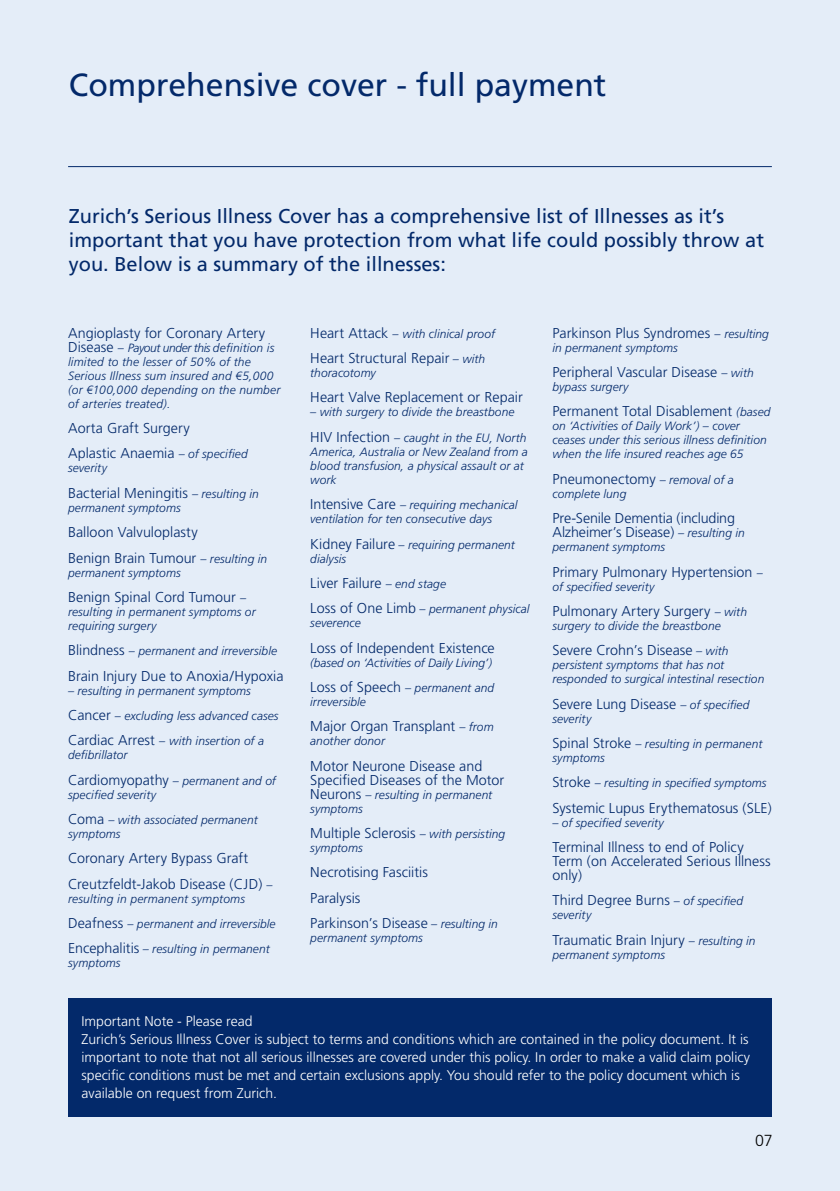
<style>
.page{position:relative;width:840px;height:1191px;background:#fff}
.page>*{position:absolute;margin:0;border:0;box-sizing:border-box;transform-origin:0 0}
.t1{font:32px "Frutiger";color:#03296a}
.t2{font:20px/24px "Frutiger";color:#03296a}
.t3{font:300 16px "Frutiger";color:#000}
.t4{font:300 14.4px/25.4px "Frutiger";color:#03296a}
.t5{font:300 14px/18px "Frutiger";color:#fff}
.t6{font:italic 300 12px/14px "Frutiger";letter-spacing:.005em;color:#03296a}
.s1{font-style:normal;font-size:14.4px}
.s2{font-style:italic;font-size:12px}
</style>
<div class="page">
<div style="left:0;top:0;width:839px;height:1191px;background:#e4edf8"></div>
<hr style="left:68px;top:166px;width:703px;height:1px;background:#03296a">
<div style="left:69px;top:998px;width:702px;height:119px;background:#03296a"></div>
<h1 class="t1" style="left:69px;top:66px;width:538px">Comprehensive cover - full payment</h1>
<h2 class="t2" style="left:69px;top:204px;width:696px">Zurich’s Serious Illness Cover has a comprehensive list of Illnesses as it’s important that you have protection from what life could possibly throw at you. Below is a summary of the illnesses:</h2>
<p class="t4" style="left:68px;top:320px;width:198px">Angioplasty for Coronary Artery</p>
<p class="t6" style="left:68px;top:341px;width:214px"><span class="s1">Disease</span> – Payout under this definition is limited to the lesser of 50% of the Serious Illness sum insured and €5,000 (or €100,000 depending on the number of arteries treated).</p>
<p class="t4" style="left:68px;top:416px;width:181px">Aorta Graft Surgery<br>Aplastic Anaemia <span class="s2">– of specified</span></p>
<p class="t6" style="left:68px;top:461px;width:40px">severity</p>
<p class="t4" style="left:68px;top:480px;width:192px">Bacterial Meningitis <span class="s2">– resulting in</span></p>
<p class="t6" style="left:68px;top:501px;width:114px">permanent symptoms</p>
<p class="t4" style="left:68px;top:520px;width:200px">Balloon Valvuloplasty<br>Benign Brain Tumour <span class="s2">– resulting in</span></p>
<p class="t6" style="left:68px;top:565px;width:114px">permanent symptoms</p>
<p class="t4" style="left:68px;top:584px;width:179px">Benign Spinal Cord Tumour <span class="s2">–</span></p>
<p class="t6" style="left:68px;top:605px;width:189px">resulting in permanent symptoms or requiring surgery</p>
<p class="t6" style="left:68px;top:644px;width:210px"><span class="s1">Blindness</span> – permanent and irreversible</p>
<p class="t4" style="left:68px;top:663px;width:217px">Brain Injury Due to Anoxia/Hypoxia</p>
<p class="t6" style="left:68px;top:678px;width:212px;line-height:25.4px">– resulting in permanent symptoms<br><span class="s1">Cancer</span> – excluding less advanced cases<br><span class="s1">Cardiac Arrest</span> – with insertion of a</p>
<p class="t6" style="left:68px;top:742px;width:209px;line-height:25.4px">defibrillator<br><span class="s1">Cardiomyopathy</span> – permanent and of</p>
<p class="t6" style="left:68px;top:782px;width:191px;line-height:25.4px">specified severity<br><span class="s1">Coma</span> – with associated permanent</p>
<p class="t6" style="left:68px;top:827px;width:54px">symptoms</p>
<p class="t4" style="left:68px;top:846px;width:206px">Coronary Artery Bypass Graft<br>Creutzfeldt-Jakob Disease (CJD) <span class="s2">–</span></p>
<p class="t6" style="left:68px;top:886px;width:209px;line-height:25.4px">resulting in permanent symptoms<br><span class="s1">Deafness</span> – permanent and irreversible<br><span class="s1">Encephalitis</span> – resulting in permanent</p>
<p class="t6" style="left:68px;top:956px;width:54px">symptoms</p>
<p class="t6" style="left:310px;top:327px;width:186px"><span class="s1">Heart Attack</span> – with clinical proof</p>
<p class="t4" style="left:310px;top:346px;width:176px">Heart Structural Repair <span class="s2">– with</span></p>
<p class="t6" style="left:310px;top:366px;width:67px">thoracotomy</p>
<p class="t4" style="left:310px;top:385px;width:214px">Heart Valve Replacement or Repair</p>
<p class="t6" style="left:310px;top:400px;width:218px;line-height:25.4px">– with surgery to divide the breastbone<br><span class="s1">HIV Infection</span> – caught in the EU, North</p>
<p class="t6" style="left:310px;top:445px;width:219px">America, Australia or New Zealand from a blood transfusion, a physical assault or at work</p>
<p class="t6" style="left:310px;top:498px;width:209px"><span class="s1">Intensive Care</span> – requiring mechanical ventilation for ten consecutive days</p>
<p class="t6" style="left:310px;top:537px;width:206px"><span class="s1">Kidney Failure</span> – requiring permanent dialysis</p>
<p class="t4" style="left:310px;top:570px;width:137px">Liver Failure <span class="s2">– end stage</span></p>
<p class="t6" style="left:310px;top:602px;width:221px"><span class="s1">Loss of One Limb</span> – permanent physical severence</p>
<p class="t4" style="left:310px;top:635px;width:186px">Loss of Independent Existence</p>
<p class="t6" style="left:310px;top:650px;width:185px;line-height:25.4px">(based on ‘Activities of Daily Living’)<br><span class="s1">Loss of Speech</span> – permanent and</p>
<p class="t6" style="left:310px;top:695px;width:57px">irreversible</p>
<p class="t4" style="left:310px;top:714px;width:185px">Major Organ Transplant <span class="s2">– from</span></p>
<p class="t6" style="left:310px;top:734px;width:76px">another donor</p>
<p class="t4" style="left:310px;top:759px;width:195px;line-height:14px">Motor Neurone Disease and<br>Specified Diseases of the Motor</p>
<p class="t6" style="left:310px;top:787px;width:183px"><span class="s1">Neurons</span> – resulting in permanent symptoms</p>
<p class="t4" style="left:310px;top:820px;width:196px">Multiple Sclerosis <span class="s2">– with persisting</span></p>
<p class="t6" style="left:310px;top:841px;width:54px">symptoms</p>
<p class="t4" style="left:310px;top:860px;width:189px">Necrotising Fasciitis<br>Paralysis<br>Parkinson’s Disease <span class="s2">– resulting in</span></p>
<p class="t6" style="left:310px;top:931px;width:114px">permanent symptoms</p>
<p class="t4" style="left:552px;top:320px;width:218px">Parkinson Plus Syndromes <span class="s2">– resulting</span></p>
<p class="t6" style="left:552px;top:341px;width:127px">in permanent symptoms</p>
<p class="t4" style="left:552px;top:360px;width:203px">Peripheral Vascular Disease <span class="s2">– with</span></p>
<p class="t6" style="left:552px;top:380px;width:78px">bypass surgery</p>
<p class="t4" style="left:552px;top:399px;width:219px">Permanent Total Disablement <span class="s2">(based</span></p>
<p class="t6" style="left:552px;top:419px;width:216px">on ‘Activities of Daily Work’) – cover ceases under this serious illness definition when the life insured reaches age 65</p>
<p class="t4" style="left:552px;top:466px;width:183px">Pneumonectomy <span class="s2">– removal of a</span></p>
<p class="t6" style="left:552px;top:487px;width:75px">complete lung</p>
<p class="t4" style="left:552px;top:511px;width:194px;line-height:14px">Pre-Senile Dementia (including<br>Alzheimer’s Disease) <span class="s2">– resulting in</span></p>
<p class="t6" style="left:552px;top:540px;width:114px">permanent symptoms</p>
<p class="t4" style="left:552px;top:559px;width:212px">Primary Pulmonary Hypertension <span class="s2">–</span></p>
<p class="t6" style="left:552px;top:579px;width:103px">of specified severity</p>
<p class="t4" style="left:552px;top:598px;width:196px">Pulmonary Artery Surgery <span class="s2">– with</span></p>
<p class="t6" style="left:552px;top:619px;width:170px">surgery to divide the breastbone</p>
<p class="t4" style="left:552px;top:638px;width:177px">Severe Crohn’s Disease <span class="s2">– with</span></p>
<p class="t6" style="left:552px;top:658px;width:213px">persistent symptoms that has not responded to surgical intestinal resection</p>
<p class="t4" style="left:552px;top:691px;width:198px">Severe Lung Disease <span class="s2">– of specified</span></p>
<p class="t6" style="left:552px;top:706px;width:211px;line-height:25.4px">severity<br><span class="s1">Spinal Stroke</span> – resulting in permanent</p>
<p class="t6" style="left:552px;top:745px;width:215px;line-height:25.4px">symptoms<br><span class="s1">Stroke</span> – resulting in specified symptoms</p>
<p class="t4" style="left:552px;top:795px;width:221px">Systemic Lupus Erythematosus (SLE)</p>
<p class="t6" style="left:552px;top:815px;width:113px">– of specified severity</p>
<p class="t4" style="left:552px;top:840px;width:220px;line-height:14px">Terminal Illness to end of Policy<br>Term (on Accelerated Serious Illness only)</p>
<p class="t4" style="left:552px;top:888px;width:192px">Third Degree Burns <span class="s2">– of specified</span></p>
<p class="t6" style="left:552px;top:908px;width:40px">severity</p>
<p class="t4" style="left:552px;top:927px;width:205px">Traumatic Brain Injury <span class="s2">– resulting in</span></p>
<p class="t6" style="left:552px;top:947px;width:114px">permanent symptoms</p>
<p class="t5" style="left:81px;top:1012px;width:669px">Important Note - Please read<br>Zurich’s Serious Illness Cover is subject to terms and conditions which are contained in the policy document. It is important to note that not all serious illnesses are covered under this policy. In order to make a valid claim policy specific conditions must be met and certain exclusions apply. You should refer to the policy document which is available on request from Zurich.</p>
<h3 class="t3" style="left:754px;top:1131px;width:19px">07</h3>
</div>
